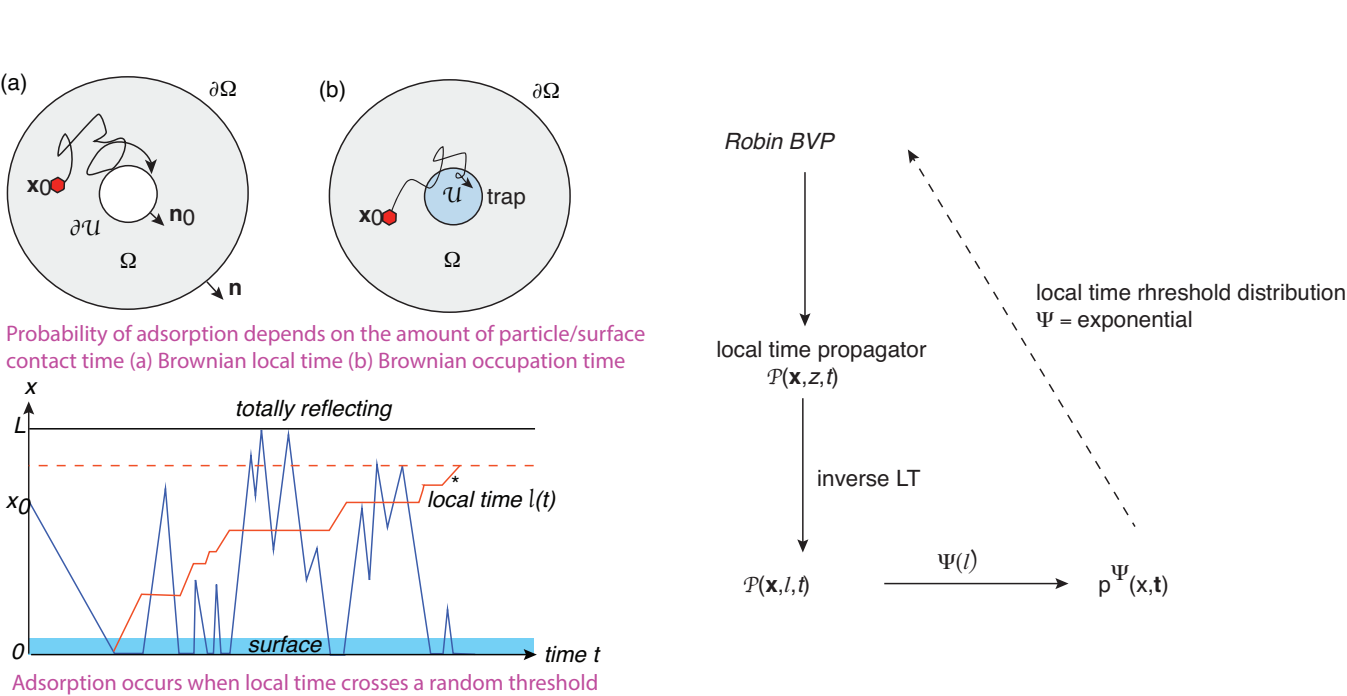
<style>
.page{position:relative;width:1347px;height:696px;background:#fff}
.page>*{position:absolute;margin:0;border:0;box-sizing:border-box;transform-origin:0 0}
.t1{font:22.5px/27px "Myriad Pro";color:#bf4d9d}
.t2{font:22.5px/27px "Helvetica";color:#231f20}
.t3{font:italic 22.5px "Helvetica";color:#050504}
.t4{font:italic 22.5px "Helvetica";color:#231f20}
.t5{font:22.5px "Helvetica";color:#050504}
.t6{font:700 22.5px "Helvetica";color:#231f20}
.t7{font:22.5px "Apple Chancery";color:#050504}
.t8{font:italic 22.5px "Times";color:#231f20}
.s1{font-weight:400}
.s2{font-family:"Apple Chancery";font-style:normal}
.s3{font-family:"Apple Chancery"}
.s4{font-weight:700}
.s5{font-style:italic}
.s6{font-family:"Times";font-style:italic}
</style>
<div class="page">
<hr style="left:28px;top:410px;width:1px;height:244px;background:#211e1e">
<svg style="left:23px;top:401px;width:11px;height:14px"></svg>
<svg style="left:29px;top:451px;width:508px;height:209px"></svg>
<hr style="left:29px;top:428px;width:506px;height:2px;background:#050504">
<svg style="left:205px;top:280px;width:19px;height:20px"></svg>
<div style="left:329px;top:80px;width:241px;height:232px;background:#edefef;border-radius:50%"></div>
<div style="left:7px;top:77px;width:241px;height:232px;background:#edefef;border-radius:50%"></div>
<svg style="left:381px;top:146px;width:102px;height:80px"></svg>
<svg style="left:50px;top:114px;width:114px;height:112px"></svg>
<hr style="left:804px;top:172px;width:2px;height:145px;background:#231f20">
<svg style="left:799px;top:313px;width:12px;height:13px"></svg>
<hr style="left:802px;top:398px;width:2px;height:146px;background:#231f20">
<svg style="left:797px;top:539px;width:11px;height:14px"></svg>
<hr style="left:884px;top:583px;width:176px;height:1px;background:#231f20">
<svg style="left:1055px;top:578px;width:14px;height:11px"></svg>
<svg style="left:1132px;top:522px;width:4px;height:5px"></svg>
<svg style="left:918px;top:168px;width:211px;height:348px"></svg>
<svg style="left:908px;top:149px;width:11px;height:15px"></svg>
<svg style="left:1036px;top:312px;width:18px;height:15px"></svg>
<svg style="left:1061px;top:320px;width:10px;height:4px"></svg>
<p class="t5" style="left:0;top:73px;width:29px">(a)</p>
<p class="t6" style="left:27px;top:171px;width:27px">x<span class="s1">0</span></p>
<p class="t7" style="left:68px;top:215px;width:33px">∂U</p>
<p class="t5" style="left:319px;top:80px;width:29px">(b)</p>
<p class="t6" style="left:169px;top:200px;width:28px">n<span class="s1">0</span></p>
<p class="t6" style="left:359px;top:201px;width:27px">x<span class="s1">0</span></p>
<p class="t6" style="left:229px;top:274px;width:15px">n</p>
<p class="t7" style="left:442px;top:182px;width:21px">U</p>
<p class="t2" style="left:487px;top:184px;width:40px">trap</p>
<p class="t1" style="left:6px;top:322px;width:641px">Probability of adsorption depends on the amount of particle/surface contact time (a) Brownian local time (b) Brownian occupation time</p>
<p class="t3" style="left:25px;top:378px;width:13px">x</p>
<p class="t3" style="left:13px;top:417px;width:14px">L</p>
<p class="t3" style="left:6px;top:494px;width:25px">x0</p>
<p class="t3" style="left:11px;top:642px;width:14px">0</p>
<p class="t3" style="left:235px;top:400px;width:158px">totally reflecting</p>
<p class="t5" style="left:451px;top:476px;width:10px">*</p>
<p class="t3" style="left:427px;top:491px;width:130px">local time <span class="s2">l</span>(t)</p>
<p class="t3" style="left:247px;top:636px;width:75px">surface</p>
<p class="t3" style="left:544px;top:646px;width:57px">time t</p>
<p class="t1" style="left:12px;top:671px;width:588px">Adsorption occurs when local time crosses a random threshold</p>
<p class="t4" style="left:724px;top:132px;width:112px">Robin BVP</p>
<p class="t2" style="left:766px;top:338px;width:162px;text-indent:-50px">local time propagator<br><span class="s3">P</span>(<span class="s4">x</span>,<span class="s5">z</span>,<span class="s5">t</span>)</p>
<p class="t2" style="left:817px;top:467px;width:105px">inverse LT</p>
<p class="t2" style="left:743px;top:573px;width:69px"><span class="s3">P</span>(<span class="s4">x</span>,<span class="s6">l</span>,<span class="s5">t</span>)</p>
<p class="t8" style="left:963px;top:548px;width:15px">l<span class="s2">)</span></p>
<p class="t2" style="left:1078px;top:281px;width:270px;text-indent:-41px">local time rhreshold distribution exponential</p>
<p class="t2" style="left:1099px;top:573px;width:72px">p (x,<span class="s4">t</span>)</p>
</div>
